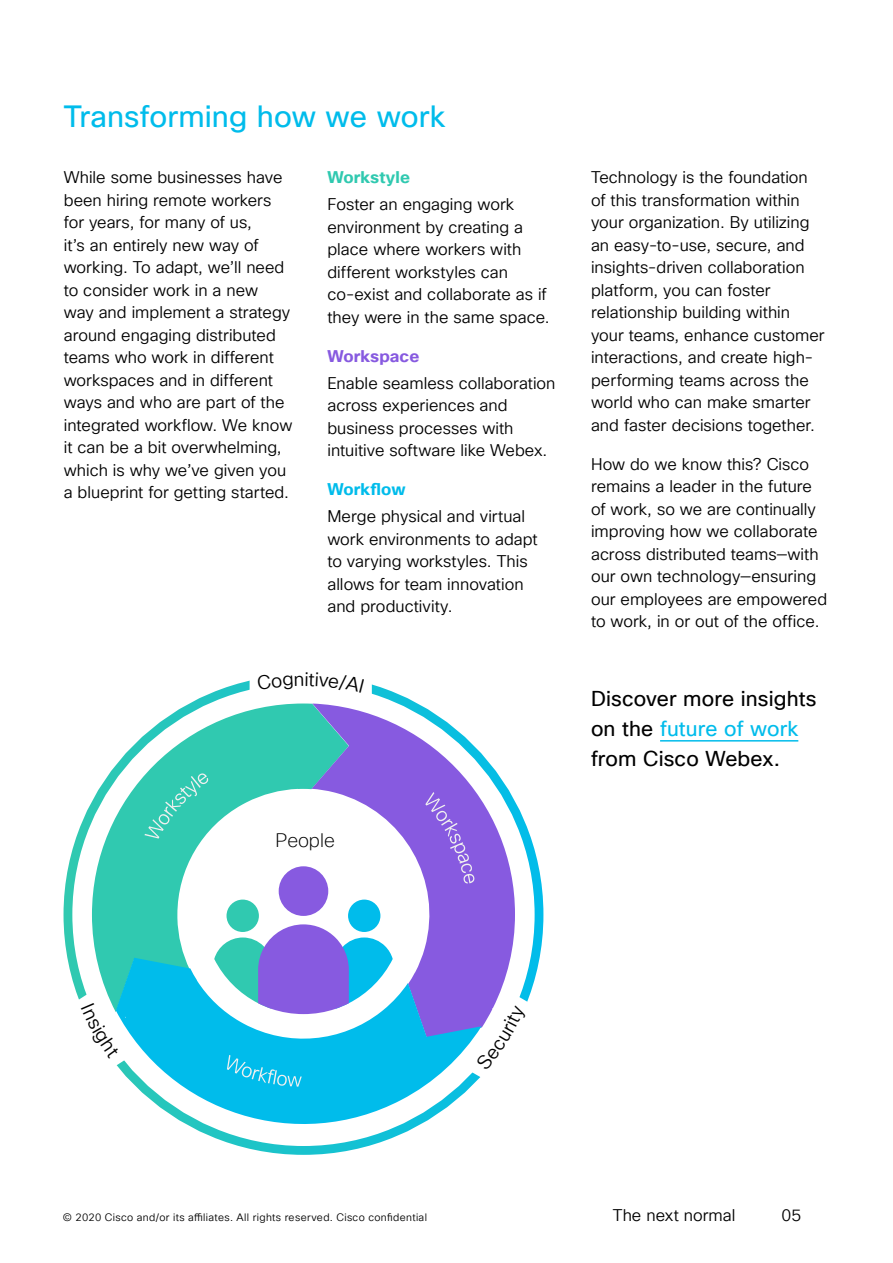
<style>
.page{position:relative;width:893px;height:1263px;background:#fff}
.page>*{position:absolute;margin:0;border:0;box-sizing:border-box;transform-origin:0 0}
.t1{font:30px "Cisco Sans TT";letter-spacing:.005em;color:#00bceb}
.t2{font:21px/30px "Cisco Sans TT";letter-spacing:.005em;color:#000}
.t3{font:200 19.05px "Cisco Sans TT";color:#000}
.t4{font:16.5px/22.5px "Cisco Sans TT Light";color:#000}
.t5{font:700 16.5px "Cisco Sans TT";letter-spacing:.01em;color:#30c9b0}
.t6{font:700 16.5px "Cisco Sans TT";letter-spacing:.005em;color:#875ae0}
.t7{font:700 16.5px "Cisco Sans TT";letter-spacing:.005em;color:#00bceb}
.t8{font:10.5px "Cisco Sans TT Light";letter-spacing:.035em;color:#000}
.s1{color:#00bceb}
</style>
<div class="page">
<svg style="left:92px;top:703px;width:220px;height:287px"></svg>
<svg style="left:144px;top:773px;width:64px;height:65px;background:#3fccb5"></svg>
<svg style="left:312px;top:703px;width:203px;height:289px"></svg>
<svg style="left:425px;top:792px;width:49px;height:91px;background:#8f66e1"></svg>
<svg style="left:116px;top:958px;width:366px;height:196px"></svg>
<svg style="left:227px;top:1055px;width:75px;height:32px;background:#1ec2eb"></svg>
<hr style="left:660px;top:740px;width:138px;height:1px;background:#00bceb">
<svg style="left:75px;top:990px;width:60px;height:79px"></svg>
<svg style="left:466px;top:992px;width:65px;height:91px"></svg>
<h1 class="t1" style="left:64px;top:97px;width:383px">Transforming how we work</h1>
<p class="t4" style="left:64px;top:167px;width:230px">While some businesses have been hiring remote workers for years, for many of us,<br>it’s an entirely new way of working. To adapt, we’ll need to consider work in a new<br>way and implement a strategy around engaging distributed teams who work in different workspaces and in different ways and who are part of the integrated workflow. We know it can be a bit overwhelming, which is why we’ve given you a blueprint for getting started.</p>
<p class="t5" style="left:327px;top:166px;width:84px">Workstyle</p>
<p class="t4" style="left:327px;top:194px;width:224px">Foster an engaging work environment by creating a place where workers with different workstyles can co-exist and collaborate as if they were in the same space.</p>
<p class="t6" style="left:327px;top:345px;width:93px">Workspace</p>
<p class="t4" style="left:327px;top:372px;width:230px">Enable seamless collaboration across experiences and business processes with intuitive software like Webex.</p>
<p class="t7" style="left:327px;top:478px;width:80px">Workflow</p>
<p class="t4" style="left:327px;top:506px;width:212px">Merge physical and virtual work environments to adapt to varying workstyles. This allows for team innovation and productivity.</p>
<p class="t3" style="left:275px;top:828px;width:61px">People</p>
<p class="t4" style="left:591px;top:167px;width:235px">Technology is the foundation of this transformation within your organization. By utilizing an easy-to-use, secure, and insights-driven collaboration platform, you can foster relationship building within your teams, enhance customer interactions, and create high&shy;performing teams across the world who can make smarter and faster decisions together.</p>
<p class="t4" style="left:591px;top:453px;width:238px">How do we know this? Cisco remains a leader in the future of work, so we are continually improving how we collaborate across distributed teams—with our own technology—ensuring our employees are empowered to work, in or out of the office.</p>
<p class="t2" style="left:591px;top:685px;width:227px">Discover more insights on the <span class="s1">future of work </span>from Cisco Webex.</p>
<p class="t8" style="left:63px;top:1210px;width:365px">© 2020 Cisco and/or its affiliates. All rights reserved. Cisco confidential</p>
<p class="t4" style="left:613px;top:1204px;width:124px">The next normal</p>
<p class="t4" style="left:781px;top:1204px;width:21px">05</p>
</div>
